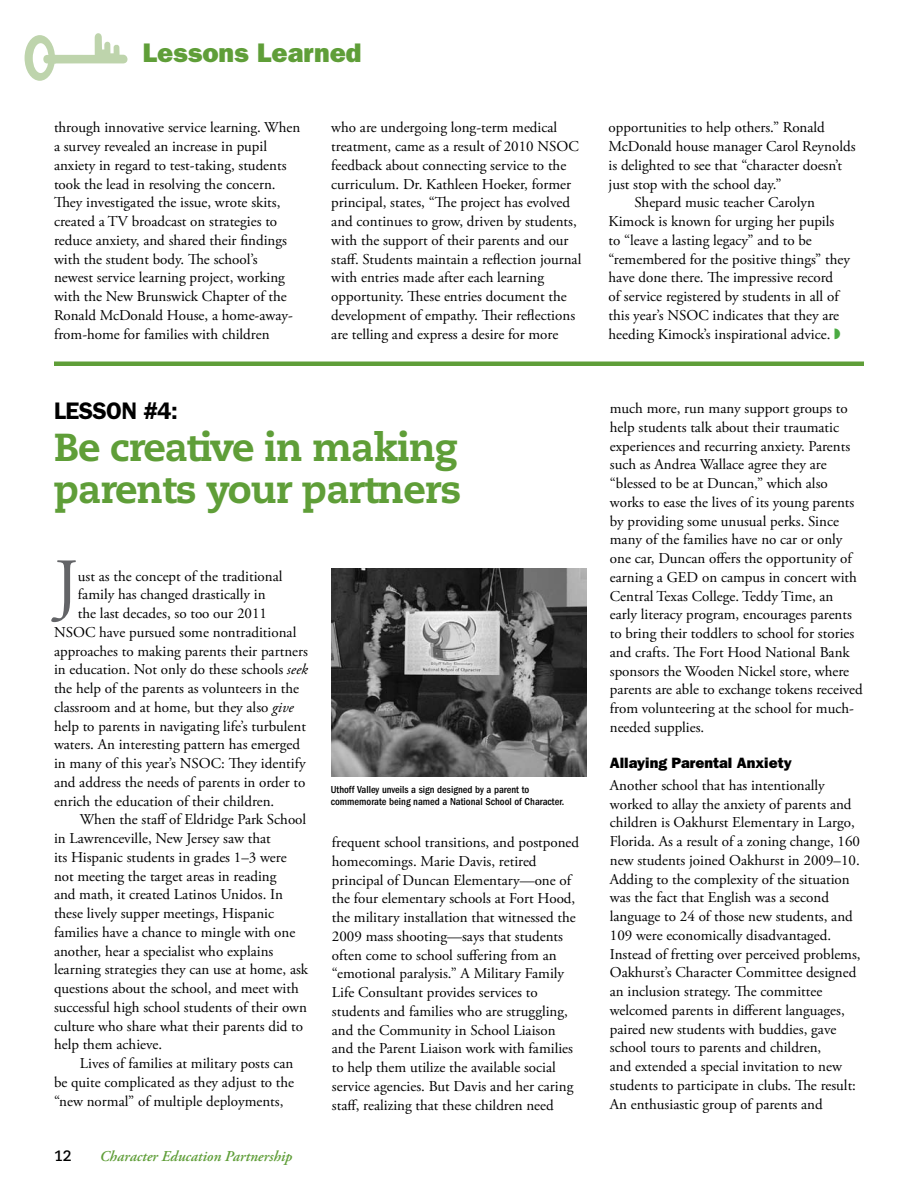
<style>
.page{position:relative;width:918px;height:1188px;background:#fff}
.page>*{position:absolute;margin:0;border:0;box-sizing:border-box;transform-origin:0 0}
.t1{font:71.55px "Adobe Garamond Pro";color:#636467}
.t2{font:800 39px/42px "Caecilia LT Std";letter-spacing:-.025em;color:#5f9e38}
.t3{font:27px "ITC Franklin Gothic Std Hvy";color:#5f9e38}
.t4{font:600 24px "ITC Franklin Gothic Std";color:#000}
.t5{font:15px/18.8px "Adobe Garamond Pro";color:#000}
.t6{font:italic 600 15px "Adobe Garamond Pro";color:#5f9e38}
.t7{font:15px "ITC Franklin Gothic Std Hvy";color:#000}
.t8{font:700 15px "Caecilia LT Std";color:#000}
.t9{font:500 condensed 10.5px/12px "ITC Franklin Gothic Std";color:#000}
.s1{color:#4aaa42}
.s2{font-style:italic}
</style>
<div class="page">
<svg style="left:25px;top:33px;width:103px;height:48px"></svg>
<hr style="left:54px;top:362px;width:810px;height:4px;background:#5f9e38">
<img style="left:331px;top:568px;width:256px;height:209px">
<h3 class="t3" style="left:142px;top:37px;width:221px">Lessons Learned</h3>
<p class="t5" style="left:54px;top:119px;width:248px">through innovative service learning. When a survey revealed an increase in pupil anxiety in regard to test-taking, students took the lead in resolving the concern.<br>They investigated the issue, wrote skits, created a TV broadcast on strategies to reduce anxiety, and shared their findings with the student body. The school’s newest service learning project, working with the New Brunswick Chapter of the Ronald McDonald House, a home-away&shy;from-home for families with children</p>
<p class="t5" style="left:331px;top:119px;width:252px">who are undergoing long-term medical treatment, came as a result of 2010 NSOC feedback about connecting service to the curriculum. Dr. Kathleen Hoeker, former principal, states, “The project has evolved and continues to grow, driven by students, with the support of their parents and our staff. Students maintain a reflection journal with entries made after each learning opportunity. These entries document the development of empathy. Their reflections are telling and express a desire for more</p>
<p class="t5" style="left:609px;top:119px;width:218px">opportunities to help others.” Ronald</p>
<p class="t5" style="left:609px;top:138px;width:249px">McDonald house manager Carol Reynolds</p>
<p class="t5" style="left:609px;top:156px;width:235px">is delighted to see that “character doesn’t</p>
<p class="t5" style="left:609px;top:175px;width:175px">just stop with the school day.”</p>
<p class="t5" style="left:634px;top:194px;width:182px">Shepard music teacher Carolyn</p>
<p class="t5" style="left:609px;top:213px;width:227px">Kimock is known for urging her pupils</p>
<p class="t5" style="left:609px;top:231px;width:205px">to “leave a lasting legacy” and to be</p>
<p class="t5" style="left:609px;top:250px;width:243px">“remembered for the positive things” they</p>
<p class="t5" style="left:609px;top:269px;width:226px">have done there. The impressive record</p>
<p class="t5" style="left:609px;top:288px;width:232px">of service registered by students in all of</p>
<p class="t5" style="left:609px;top:306px;width:232px">this year’s NSOC indicates that they are</p>
<p class="t5" style="left:609px;top:326px;width:234px">heeding Kimock’s inspirational advice. <span class="s1">◗</span></p>
<h3 class="t4" style="left:54px;top:396px;width:27px">LESSON</h3>
<h3 class="t4" style="left:143px;top:396px;width:36px">#4:</h3>
<h2 class="t2" style="left:54px;top:426px;width:409px">Be creative in making parents your partners</h2>
<h1 class="t1" style="left:54px;top:542px;width:26px">J</h1>
<p class="t5" style="left:78px;top:567px;width:206px">ust as the concept of the traditional</p>
<p class="t5" style="left:78px;top:586px;width:189px">family has changed drastically in</p>
<p class="t5" style="left:78px;top:605px;width:191px">the last decades, so too our 2011</p>
<p class="t5" style="left:54px;top:623px;width:244px">NSOC have pursued some nontraditional</p>
<p class="t5" style="left:54px;top:642px;width:256px">approaches to making parents their partners</p>
<p class="t5" style="left:54px;top:661px;width:256px">in education. Not only do these schools <span class="s2">seek</span></p>
<p class="t5" style="left:54px;top:680px;width:247px">the help of the parents as volunteers in the</p>
<p class="t5" style="left:54px;top:698px;width:241px">classroom and at home, but they also <span class="s2">give</span></p>
<p class="t5" style="left:54px;top:717px;width:254px">help to parents in navigating life’s turbulent</p>
<p class="t5" style="left:54px;top:736px;width:248px">waters. An interesting pattern has emerged</p>
<p class="t5" style="left:54px;top:755px;width:253px">in many of this year’s NSOC: They identify</p>
<p class="t5" style="left:54px;top:773px;width:253px">and address the needs of parents in order to</p>
<p class="t5" style="left:54px;top:792px;width:222px">enrich the education of their children.</p>
<p class="t5" style="left:80px;top:811px;width:228px">When the staff of Eldridge Park School</p>
<p class="t5" style="left:54px;top:830px;width:218px">in Lawrenceville, New Jersey saw that</p>
<p class="t5" style="left:54px;top:848px;width:234px">its Hispanic students in grades 1–3 were</p>
<p class="t5" style="left:54px;top:867px;width:224px">not meeting the target areas in reading</p>
<p class="t5" style="left:54px;top:886px;width:230px">and math, it created Latinos Unidos. In</p>
<p class="t5" style="left:54px;top:905px;width:222px">these lively supper meetings, Hispanic</p>
<p class="t5" style="left:54px;top:923px;width:243px">families have a chance to mingle with one</p>
<p class="t5" style="left:54px;top:942px;width:221px">another, hear a specialist who explains</p>
<p class="t5" style="left:54px;top:961px;width:256px">learning strategies they can use at home, ask</p>
<p class="t5" style="left:54px;top:980px;width:246px">questions about the school, and meet with</p>
<p class="t5" style="left:54px;top:998px;width:254px">successful high school students of their own</p>
<p class="t5" style="left:54px;top:1017px;width:251px">culture who share what their parents did to</p>
<p class="t5" style="left:54px;top:1036px;width:110px">help them achieve.</p>
<p class="t5" style="left:80px;top:1055px;width:215px">Lives of families at military posts can</p>
<p class="t5" style="left:54px;top:1073px;width:242px">be quite complicated as they adjust to the</p>
<p class="t5" style="left:54px;top:1092px;width:231px">“new normal” of multiple deployments,</p>
<p class="t8" style="left:54px;top:1147px;width:19px">12</p>
<p class="t6" style="left:100px;top:1148px;width:194px">Character Education Partnership</p>
<p class="t9" style="left:331px;top:783px;width:235px">Uthoff Valley unveils a sign designed by a parent to commemorate being named a National School of Character.</p>
<p class="t5" style="left:332px;top:834px;width:249px">frequent school transitions, and postponed homecomings. Marie Davis, retired principal of Duncan Elementary—one of the four elementary schools at Fort Hood, the military installation that witnessed the 2009 mass shooting—says that students often come to school suffering from an “emotional paralysis.” A Military Family Life Consultant provides services to students and families who are struggling, and the Community in School Liaison and the Parent Liaison work with families to help them utilize the available social service agencies. But Davis and her caring staff, realizing that these children need</p>
<p class="t5" style="left:610px;top:399px;width:255px">much more, run many support groups to help students talk about their traumatic experiences and recurring anxiety. Parents such as Andrea Wallace agree they are “blessed to be at Duncan,” which also works to ease the lives of its young parents by providing some unusual perks. Since many of the families have no car or only one car, Duncan offers the opportunity of earning a GED on campus in concert with Central Texas College. Teddy Time, an early literacy program, encourages parents to bring their toddlers to school for stories and crafts. The Fort Hood National Bank sponsors the Wooden Nickel store, where parents are able to exchange tokens received from volunteering at the school for much&shy;needed supplies.</p>
<p class="t7" style="left:610px;top:754px;width:183px">Allaying Parental Anxiety</p>
<p class="t5" style="left:610px;top:776px;width:252px">Another school that has intentionally worked to allay the anxiety of parents and children is Oakhurst Elementary in Largo, Florida. As a result of a zoning change, 160 new students joined Oakhurst in 2009–10.<br>Adding to the complexity of the situation was the fact that English was a second language to 24 of those new students, and 109 were economically disadvantaged.<br>Instead of fretting over perceived problems, Oakhurst’s Character Committee designed an inclusion strategy. The committee welcomed parents in different languages, paired new students with buddies, gave school tours to parents and children,<br>and extended a special invitation to new students to participate in clubs. The result:<br>An enthusiastic group of parents and</p>
</div>
